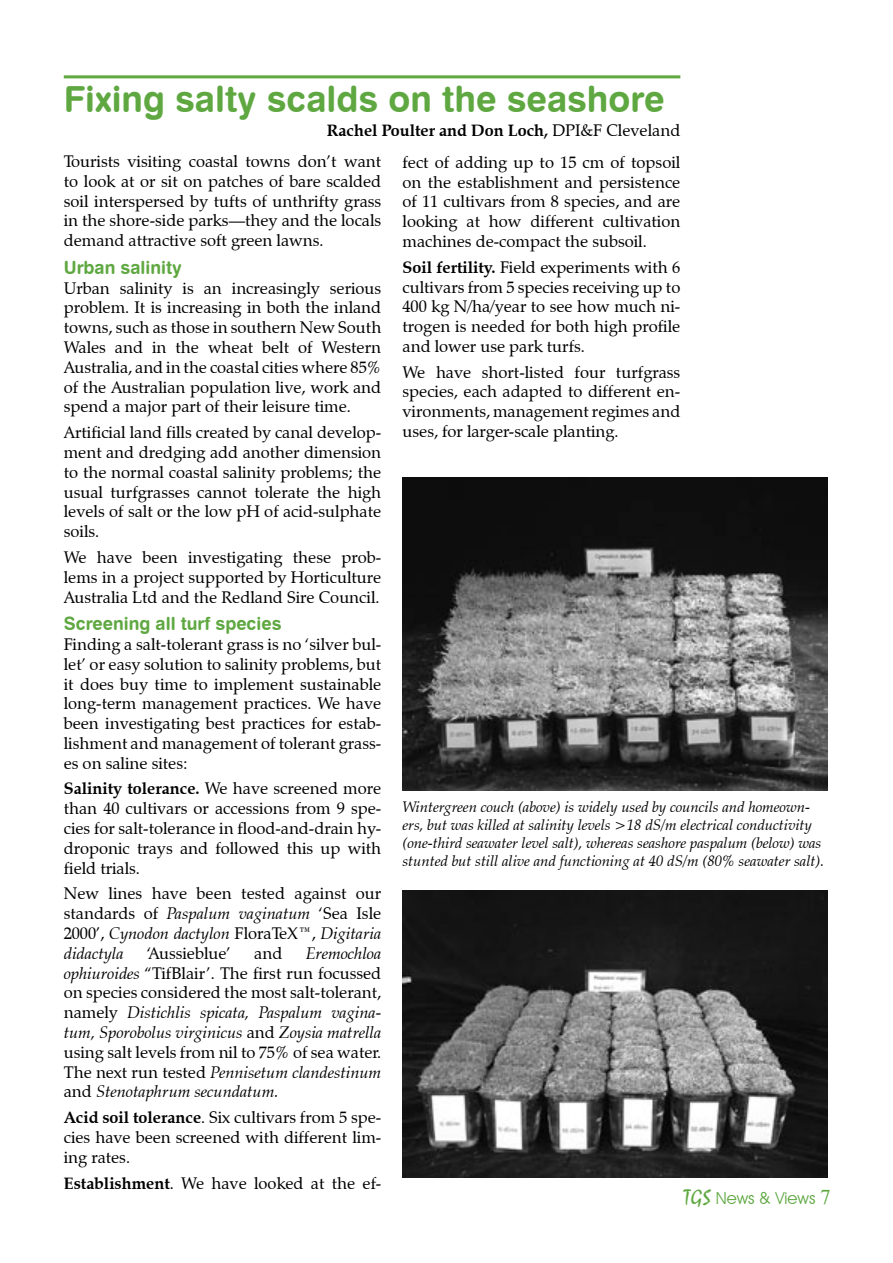
<style>
.page{position:relative;width:893px;height:1263px;background:#fff}
.page>*{position:absolute;margin:0;border:0;box-sizing:border-box;transform-origin:0 0}
.t1{font:36px "Swiss 721 BT Bold Rounded";color:#5fa841}
.t2{font:18px "Swiss 721 BT Bold Rounded";color:#5fa841}
.t3{font:16.5px/19.8px "Zapf Calligraphic 801 BT";color:#000;text-align:justify}
.t4{font:italic 16.5px/19.8px "Zapf Calligraphic 801 BT";color:#000;text-align:justify}
.t5{font:700 16.5px "Zapf Calligraphic 801 BT";color:#000}
.t6{font:16.5px "Avant Garde IT Cby BT";color:#5fa841}
.t7{font:italic 15px/18px "Zapf Calligraphic 801 BT";color:#000}
.s1{font-weight:400}
.s2{font-weight:700}
.s3{font-style:italic}
.s4{font-style:normal}
.s5{font-family:"Staccato 222 BT";font-size:21px}
.s6{font-family:"Times New Roman";font-size:21px}
</style>
<div class="page">
<hr style="left:64px;top:75px;width:616px;height:3px;background:#5fa841">
<img style="left:403px;top:890px;width:425px;height:288px">
<img style="left:403px;top:478px;width:425px;height:313px">
<h1 class="t1" style="left:64px;top:77px;width:602px">Fixing salty scalds on the seashore</h1>
<p class="t5" style="left:327px;top:120px;width:355px">Rachel Poulter and Don Loch, <span class="s1">DPI&amp;F Cleveland</span></p>
<p class="t3" style="left:64px;top:151px;width:319px">Tourists visiting coastal towns don’t want to look at or sit on patches of bare scalded soil interspersed by tufts of unthrifty grass in the shore-side parks—they and the locals demand attractive soft green lawns.</p>
<p class="t2" style="left:64px;top:256px;width:120px">Urban salinity</p>
<p class="t3" style="left:64px;top:278px;width:319px">Urban salinity is an increasingly serious problem. It is increasing in both the inland towns, such as those in southern New South Wales and in the wheat belt of Western Australia, and in the coastal cities where 85% of the Australian population live, work and spend a major part of their leisure time.</p>
<p class="t3" style="left:64px;top:423px;width:319px">Artificial land fills created by canal develop&shy;ment and dredging add another dimension to the normal coastal salinity problems; the usual turfgrasses cannot tolerate the high levels of salt or the low pH of acid-sulphate soils.</p>
<p class="t3" style="left:64px;top:547px;width:319px">We have been investigating these prob&shy;lems in a project supported by Horticulture Australia Ltd and the Redland Sire Council.</p>
<p class="t2" style="left:64px;top:612px;width:219px">Screening all turf species</p>
<p class="t3" style="left:64px;top:634px;width:319px">Finding a salt-tolerant grass is no ‘silver bul&shy;let’ or easy solution to salinity problems, but it does buy time to implement sustainable long-term management practices. We have been investigating best practices for estab&shy;lishment and management of tolerant grass&shy;es on saline sites:</p>
<p class="t3" style="left:64px;top:779px;width:319px"><span class="s2">Salinity tolerance.</span> We have screened more than 40 cultivars or accessions from 9 spe&shy;cies for salt-tolerance in flood-and-drain hy&shy;droponic trays and followed this up with field trials.</p>
<p class="t3" style="left:64px;top:884px;width:319px">New lines have been tested against our standards of <span class="s3">Paspalum vaginatum</span> ‘Sea Isle 2000’, <span class="s3">Cynodon dactylon</span> FloraTeX™, <span class="s3">Digitaria didactyla</span></p>
<p class="t3" style="left:147px;top:943px;width:85px">‘Aussieblue’</p>
<p class="t3" style="left:254px;top:943px;width:30px">and</p>
<p class="t4" style="left:64px;top:943px;width:319px;text-indent:242px">Eremochloa ophiuroides <span class="s4">“TifBlair’. The first run focussed on species considered the most salt-tolerant, namely</span> Distichlis spicata, Paspalum vagina&shy;tum, Sporobolus virginicus <span class="s4">and</span> Zoysia matrella <span class="s4">using salt levels from nil to 75% of sea water.<br>The next run tested</span> Pennisetum clandestinum <span class="s4">and</span> Stenotaphrum secundatum.</p>
<p class="t3" style="left:64px;top:1108px;width:319px"><span class="s2">Acid soil tolerance</span>. Six cultivars from 5 spe&shy;cies have been screened with different lim&shy;ing rates.</p>
<p class="t3" style="left:64px;top:1173px;width:319px"><span class="s2">Establishment</span>. We have looked at the ef-</p>
<p class="t3" style="left:403px;top:152px;width:279px">fect of adding up to 15 cm of topsoil on the establishment and persistence of 11 cultivars from 8 species, and are looking at how different cultivation machines de-compact the subsoil.</p>
<p class="t3" style="left:403px;top:257px;width:279px"><span class="s2">Soil fertility.</span> Field experiments with 6 cultivars from 5 species receiving up to 400 kg N/ha/year to see how much ni&shy;trogen is needed for both high profile and lower use park turfs.</p>
<p class="t3" style="left:403px;top:362px;width:279px">We have short-listed four turfgrass species, each adapted to different en&shy;vironments, management regimes and uses, for larger-scale planting.</p>
<p class="t7" style="left:403px;top:798px;width:423px">Wintergreen couch (above) is widely used by councils and homeown&shy;ers, but was killed at salinity levels &gt;18 dS/m electrical conductivity (one-third seawater level salt), whereas seashore paspalum (below) was stunted but still alive and functioning at 40 dS/m (80% seawater salt).</p>
<p class="t6" style="left:683px;top:1188px;width:149px"><span class="s5">TGS</span> News &amp; Views <span class="s6">7</span></p>
</div>
